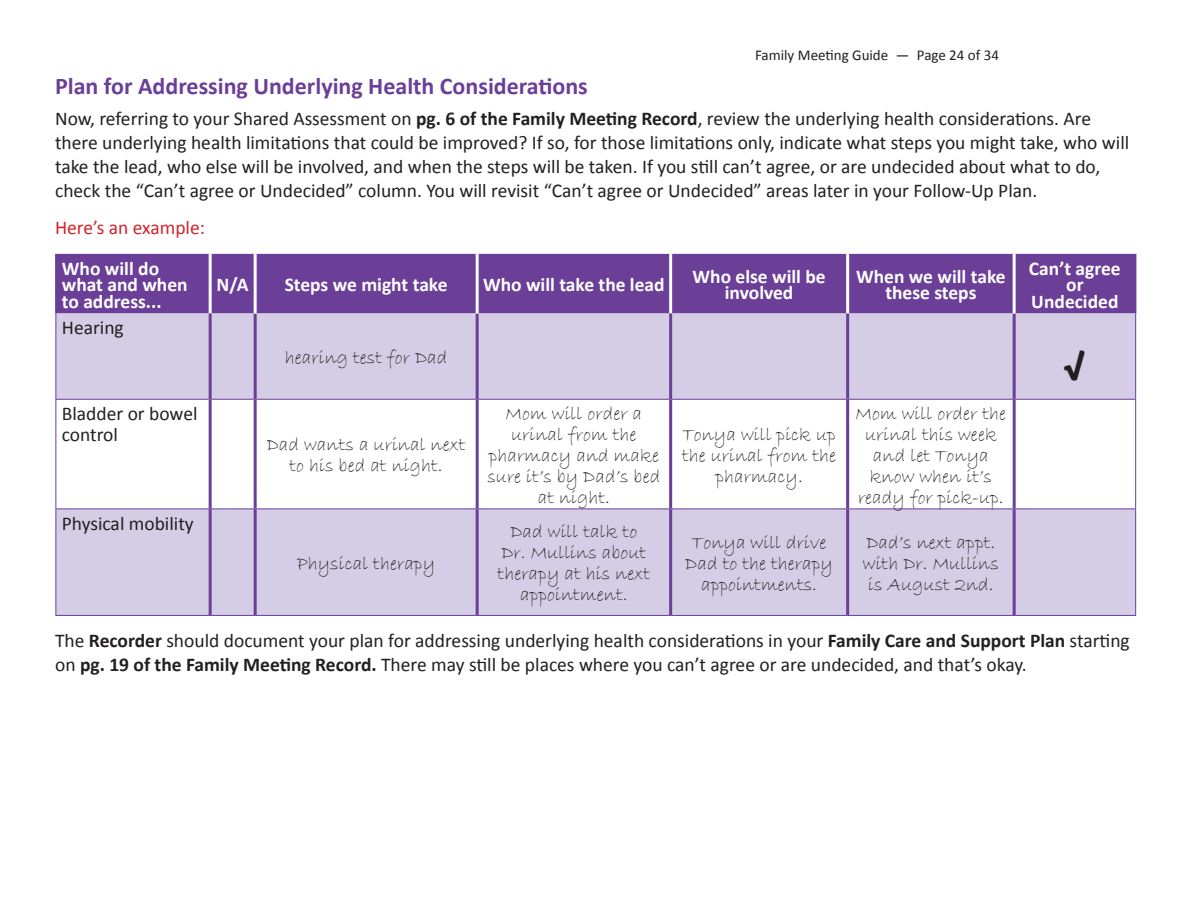
<style>
.page{position:relative;width:1188px;height:918px;background:#fff}
.page>*{position:absolute;margin:0;border:0;box-sizing:border-box;transform-origin:0 0}
.Handwriting{font:36px "Baloo Thambi";color:#231f20}
.Chapter_Heading_L4{font:700 24px "Calibri";color:#6b3e98}
.Paragraph{font:19.5px/24px "Calibri";color:#231f20}
.Handwriting-2{font:19.5px/21px "Bradley Hand ITC";color:#231f20;text-align:center}
.Table_Header_First_C{font:700 19.5px/16.5px "Calibri";color:#fff;text-align:center}
.Base_Sans{font:19.5px/21px "Calibri";color:#231f20}
.Paragraph-2{font:19.5px "Calibri";color:#d1232a}
.t1{font:15px "Calibri";color:#231f20}
.s1{font-weight:700}
</style>
<div class="page">
<div style="left:57px;top:254px;width:1078px;height:60px;background:#6b3e98"></div>
<svg style="left:57px;top:314px;width:1078px;height:301px;fill:#d5cce5"></svg>
<hr style="left:209px;top:254px;width:3px;height:60px;background:#fff">
<hr style="left:669px;top:254px;width:3px;height:60px;background:#fff">
<hr style="left:846px;top:254px;width:3px;height:60px;background:#fff">
<hr style="left:56px;top:313px;width:1px;height:86px;background:#6b3e98">
<hr style="left:56px;top:399px;width:153px;height:1px;background:#6b3e98">
<hr style="left:56px;top:400px;width:1px;height:109px;background:#6b3e98">
<hr style="left:212px;top:399px;width:42px;height:1px;background:#6b3e98">
<hr style="left:257px;top:399px;width:219px;height:1px;background:#6b3e98">
<hr style="left:479px;top:399px;width:190px;height:1px;background:#6b3e98">
<hr style="left:672px;top:399px;width:176px;height:1px;background:#6b3e98">
<hr style="left:848px;top:399px;width:166px;height:1px;background:#6b3e98">
<hr style="left:1014px;top:399px;width:122px;height:1px;background:#6b3e98">
<hr style="left:56px;top:509px;width:154px;height:1px;background:#6b3e98">
<hr style="left:56px;top:509px;width:1px;height:106px;background:#6b3e98">
<hr style="left:56px;top:615px;width:154px;height:1px;background:#6b3e98">
<hr style="left:846px;top:313px;width:3px;height:86px;background:#6b3e98">
<hr style="left:1013px;top:313px;width:3px;height:86px;background:#6b3e98">
<hr style="left:846px;top:400px;width:3px;height:109px;background:#6b3e98">
<hr style="left:1013px;top:400px;width:3px;height:109px;background:#6b3e98">
<hr style="left:846px;top:509px;width:3px;height:106px;background:#6b3e98">
<hr style="left:1013px;top:509px;width:3px;height:106px;background:#6b3e98">
<hr style="left:55px;top:254px;width:2px;height:60px;background:#6b3e98">
<hr style="left:1135px;top:254px;width:1px;height:60px;background:#6b3e98">
<hr style="left:1013px;top:254px;width:3px;height:60px;background:#fff">
<hr style="left:254px;top:313px;width:3px;height:86px;background:#6b3e98">
<hr style="left:254px;top:399px;width:3px;height:110px;background:#6b3e98">
<hr style="left:254px;top:509px;width:3px;height:106px;background:#6b3e98">
<hr style="left:476px;top:313px;width:3px;height:86px;background:#6b3e98">
<hr style="left:669px;top:313px;width:3px;height:86px;background:#6b3e98">
<hr style="left:476px;top:399px;width:3px;height:110px;background:#6b3e98">
<hr style="left:669px;top:399px;width:3px;height:110px;background:#6b3e98">
<hr style="left:476px;top:509px;width:3px;height:106px;background:#6b3e98">
<hr style="left:669px;top:509px;width:3px;height:106px;background:#6b3e98">
<hr style="left:209px;top:313px;width:3px;height:86px;background:#6b3e98">
<hr style="left:209px;top:399px;width:3px;height:110px;background:#6b3e98">
<hr style="left:209px;top:509px;width:3px;height:106px;background:#6b3e98">
<hr style="left:210px;top:509px;width:45px;height:1px;background:#6b3e98">
<hr style="left:255px;top:509px;width:222px;height:1px;background:#6b3e98">
<hr style="left:477px;top:509px;width:194px;height:1px;background:#6b3e98">
<hr style="left:671px;top:509px;width:177px;height:1px;background:#6b3e98">
<hr style="left:848px;top:509px;width:166px;height:1px;background:#6b3e98">
<hr style="left:1014px;top:509px;width:122px;height:1px;background:#6b3e98">
<hr style="left:210px;top:615px;width:45px;height:1px;background:#6b3e98">
<hr style="left:255px;top:615px;width:222px;height:1px;background:#6b3e98">
<hr style="left:477px;top:615px;width:194px;height:1px;background:#6b3e98">
<hr style="left:671px;top:615px;width:177px;height:1px;background:#6b3e98">
<hr style="left:848px;top:615px;width:166px;height:1px;background:#6b3e98">
<hr style="left:1014px;top:615px;width:122px;height:1px;background:#6b3e98">
<hr style="left:254px;top:254px;width:3px;height:60px;background:#fff">
<hr style="left:476px;top:254px;width:3px;height:60px;background:#fff">
<hr style="left:1135px;top:313px;width:1px;height:86px;background:#6b3e98">
<hr style="left:1135px;top:400px;width:1px;height:109px;background:#6b3e98">
<hr style="left:1135px;top:509px;width:1px;height:106px;background:#6b3e98">
<p class="t1" style="left:755px;top:45px;width:245px">Family Meeting Guide — Page 24 of 34</p>
<p class="Chapter_Heading_L4" style="left:55px;top:69px;width:534px">Plan for Addressing Underlying Health Considerations</p>
<p class="Paragraph" style="left:55px;top:106px;width:1076px">Now, referring to your Shared Assessment on <span class="s1">pg. 6 of the Family Meeting Record</span>, review the underlying health considerations. Are there underlying health limitations that could be improved? If so, for those limitations only, indicate what steps you might take, who will take the lead, who else will be involved, and when the steps will be taken. If you still can’t agree, or are undecided about what to do, check the “Can’t agree or Undecided” column. You will revisit “Can’t agree or Undecided” areas later in your Follow-Up Plan.</p>
<p class="Paragraph-2" style="left:55px;top:214px;width:151px">Here’s an example:</p>
<p class="Table_Header_First_C" style="left:62px;top:260px;width:127px;text-align:left">Who will do what and when to address...</p>
<p class="Table_Header_First_C" style="left:217px;top:276px;width:34px">N/A</p>
<p class="Table_Header_First_C" style="left:285px;top:276px;width:164px">Steps we might take</p>
<p class="Table_Header_First_C" style="left:483px;top:276px;width:183px">Who will take the lead</p>
<p class="Table_Header_First_C" style="left:693px;top:268px;width:135px">Who else will be involved</p>
<p class="Table_Header_First_C" style="left:856px;top:268px;width:151px">When we will take these steps</p>
<p class="Table_Header_First_C" style="left:1029px;top:260px;width:93px">Can’t agree or<br>Undecided</p>
<p class="Base_Sans" style="left:62px;top:316px;width:63px">Hearing</p>
<p class="Base_Sans" style="left:62px;top:402px;width:137px">Bladder or bowel control</p>
<p class="Handwriting-2" style="left:285px;top:347px;width:164px">hearing test for Dad</p>
<p class="Handwriting" style="left:1064px;top:337px;width:24px">√</p>
<p class="Handwriting-2" style="left:267px;top:435px;width:200px">Dad wants a urinal next to his bed at night.</p>
<p class="Handwriting-2" style="left:487px;top:403px;width:174px">Mom will order a urinal from the pharmacy and make sure it’s by Dad’s bed at night.</p>
<p class="Handwriting-2" style="left:682px;top:424px;width:156px">Tonya will pick up the urinal from the pharmacy.</p>
<p class="Handwriting-2" style="left:855px;top:403px;width:152px">Mom will order the urinal this week and let Tonya know when it’s ready for pick-up.</p>
<p class="Base_Sans" style="left:62px;top:512px;width:133px">Physical mobility</p>
<p class="Handwriting-2" style="left:498px;top:522px;width:154px">Dad will talk to<br>Dr. Mullins about therapy at his next appointment.</p>
<p class="Handwriting-2" style="left:685px;top:532px;width:149px">Tonya will drive<br>Dad to the therapy appointments.</p>
<p class="Handwriting-2" style="left:863px;top:532px;width:137px;text-align:left">Dad’s next appt. with Dr. Mullins is August 2nd.</p>
<p class="Paragraph" style="left:55px;top:628px;width:1076px">The <span class="s1">Recorder</span> should document your plan for addressing underlying health considerations in your <span class="s1">Family Care and Support Plan</span> starting on <span class="s1">pg. 19 of the Family Meeting Record.</span> There may still be places where you can’t agree or are undecided, and that’s okay.</p>
<p class="Handwriting-2" style="left:297px;top:553px;width:140px">Physical therapy</p>
</div>
